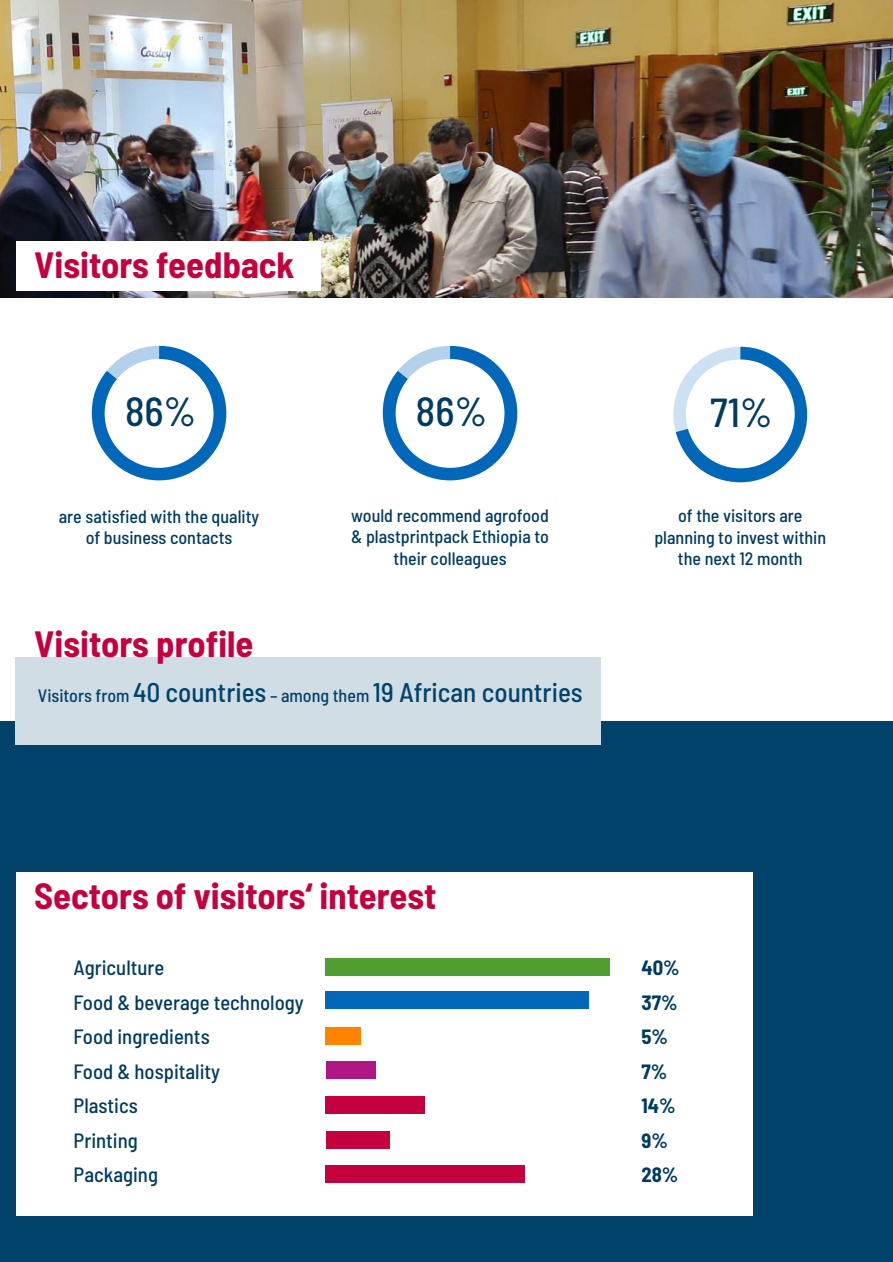
<style>
.page{position:relative;width:893px;height:1262px;background:#fff}
.page>*{position:absolute;margin:0;border:0;box-sizing:border-box;transform-origin:0 0}
.t1{font:500 semi-condensed 40.65px "Barlow";color:#003b61}
.t2{font:700 semi-condensed 36.6px "Barlow";color:#c5003e}
.t3{font:500 semi-condensed 27px "Barlow";color:#00426a}
.t4{font:500 semi-condensed 20.7px "Barlow";color:#003b61}
.t5{font:700 semi-condensed 20.7px "Barlow";color:#003b61}
.t6{font:500 semi-condensed 18px/21.6px "Barlow";color:#003b61;text-align:center}
.s1{font-size:18px}
</style>
<div class="page">
<svg style="left:673px;top:347px;width:134px;height:135px"></svg>
<div style="left:685px;top:359px;width:109px;height:109px;background:#fff;border-radius:50%"></div>
<div style="left:0;top:721px;width:892px;height:541px;background:#00426a"></div>
<img style="left:0;top:0;width:892px;height:298px">
<div style="left:16px;top:241px;width:304px;height:49px;background:#fff"></div>
<svg style="left:92px;top:346px;width:134px;height:134px"></svg>
<div style="left:105px;top:359px;width:108px;height:109px;background:#fff;border-radius:50%"></div>
<svg style="left:383px;top:346px;width:134px;height:134px"></svg>
<div style="left:395px;top:359px;width:109px;height:109px;background:#fff;border-radius:50%"></div>
<div style="left:16px;top:872px;width:736px;height:343px;background:#fff"></div>
<div style="left:16px;top:657px;width:585px;height:88px;background:#d1dde4"></div>
<div style="left:326px;top:958px;width:284px;height:17px;background:#509e2f"></div>
<div style="left:326px;top:991px;width:262px;height:17px;background:#0067b9"></div>
<div style="left:326px;top:1027px;width:35px;height:17px;background:#ff8200"></div>
<div style="left:326px;top:1061px;width:49px;height:17px;background:#af1685"></div>
<div style="left:326px;top:1096px;width:99px;height:17px;background:#c5003e"></div>
<div style="left:326px;top:1131px;width:63px;height:17px;background:#c5003e"></div>
<div style="left:326px;top:1165px;width:198px;height:17px;background:#c5003e"></div>
<h2 class="t2" style="left:34px;top:242px;width:262px">Visitors feedback</h2>
<h1 class="t1" style="left:125px;top:386px;width:73px">86%</h1>
<h1 class="t1" style="left:416px;top:386px;width:73px">86%</h1>
<h1 class="t1" style="left:710px;top:387px;width:64px">71%</h1>
<p class="t6" style="left:59px;top:506px;width:202px;line-height:21px">are satisfied with the quality of business contacts</p>
<h2 class="t2" style="left:34px;top:621px;width:221px">Visitors profile</h2>
<p class="t6" style="left:351px;top:504px;width:199px">would recommend agrofood &amp; plastprintpack Ethiopia to their colleagues</p>
<p class="t6" style="left:654px;top:504px;width:173px">of the visitors are planning to invest within the next 12 month</p>
<h3 class="t3" style="left:38px;top:675px;width:546px"><span class="s1">Visitors from</span> 40 countries <span class="s1">– among them</span> 19 African countries</h3>
<h2 class="t2" style="left:34px;top:873px;width:404px">Sectors of visitors‘ interest</h2>
<p class="t4" style="left:74px;top:955px;width:92px">Agriculture</p>
<p class="t5" style="left:641px;top:955px;width:40px">40%</p>
<p class="t4" style="left:74px;top:989px;width:231px">Food &amp; beverage technology</p>
<p class="t5" style="left:641px;top:989px;width:38px">37%</p>
<p class="t4" style="left:74px;top:1024px;width:138px">Food ingredients</p>
<p class="t5" style="left:641px;top:1024px;width:28px">5%</p>
<p class="t4" style="left:74px;top:1058px;width:148px">Food &amp; hospitality</p>
<p class="t5" style="left:641px;top:1058px;width:27px">7%</p>
<p class="t4" style="left:74px;top:1093px;width:66px">Plastics</p>
<p class="t5" style="left:641px;top:1093px;width:36px">14%</p>
<p class="t4" style="left:74px;top:1127px;width:66px">Printing</p>
<p class="t5" style="left:641px;top:1127px;width:28px">9%</p>
<p class="t4" style="left:74px;top:1162px;width:86px">Packaging</p>
<p class="t5" style="left:641px;top:1162px;width:38px">28%</p>
</div>
